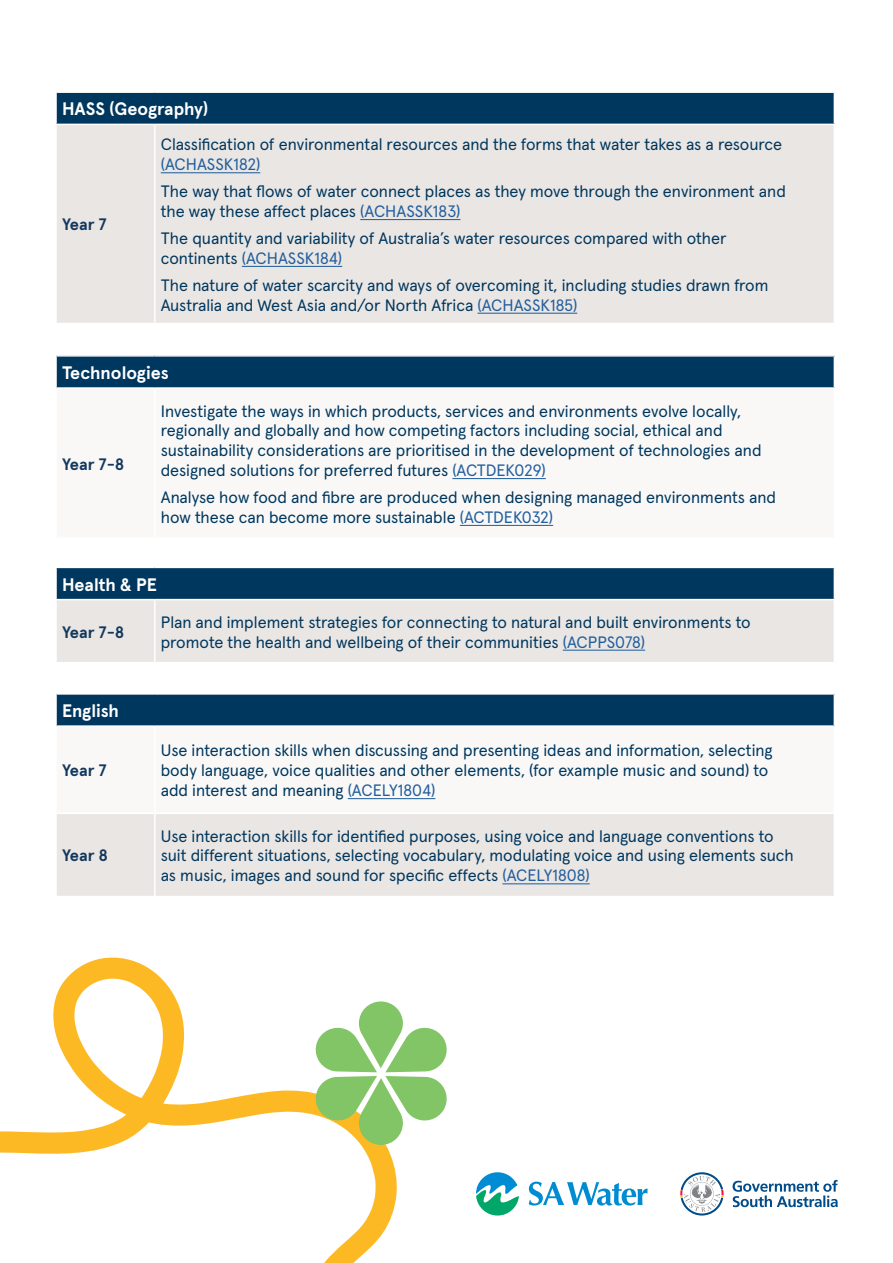
<style>
.page{position:relative;width:893px;height:1263px;background:#fff}
.page>*{position:absolute;margin:0;border:0;box-sizing:border-box;transform-origin:0 0}
.t1{font:700 18px "Apercu";color:#fff}
.t2{font:16.5px/19.8px "Apercu";color:#00375e}
.t3{font:700 16.5px "Apercu";letter-spacing:-.005em;color:#13385d}
.t4{font:16.5px "Apercu";color:#215e9e}
.s1{color:#215e9e}
</style>
<div class="page">
<div style="left:56px;top:92px;width:778px;height:32px;background:#00375e"></div>
<div style="left:57px;top:125px;width:777px;height:198px;background:#eae6e3"></div>
<hr style="left:55px;top:91px;width:100px;height:2px;background:#fff">
<hr style="left:55px;top:93px;width:2px;height:31px;background:#fff">
<hr style="left:155px;top:91px;width:680px;height:2px;background:#fff">
<hr style="left:154px;top:125px;width:2px;height:198px;background:#fff">
<hr style="left:161px;top:172px;width:99px;height:1px;background:#215e9e">
<hr style="left:360px;top:219px;width:100px;height:1px;background:#215e9e">
<hr style="left:242px;top:266px;width:100px;height:1px;background:#215e9e">
<hr style="left:477px;top:313px;width:100px;height:1px;background:#215e9e">
<div style="left:56px;top:356px;width:778px;height:32px;background:#00375e"></div>
<hr style="left:55px;top:355px;width:100px;height:2px;background:#fff">
<hr style="left:55px;top:357px;width:2px;height:30px;background:#fff">
<hr style="left:155px;top:355px;width:680px;height:2px;background:#fff">
<hr style="left:55px;top:387px;width:100px;height:2px;background:#fff">
<hr style="left:155px;top:387px;width:680px;height:2px;background:#fff">
<hr style="left:452px;top:478px;width:94px;height:1px;background:#215e9e">
<hr style="left:460px;top:525px;width:93px;height:1px;background:#215e9e">
<div style="left:56px;top:567px;width:778px;height:33px;background:#00375e"></div>
<div style="left:57px;top:600px;width:777px;height:62px;background:#eae6e3"></div>
<hr style="left:55px;top:567px;width:100px;height:1px;background:#fff">
<hr style="left:55px;top:568px;width:2px;height:31px;background:#fff">
<hr style="left:155px;top:567px;width:680px;height:1px;background:#fff">
<hr style="left:55px;top:599px;width:100px;height:1px;background:#fff">
<hr style="left:155px;top:599px;width:680px;height:1px;background:#fff">
<hr style="left:154px;top:600px;width:2px;height:62px;background:#fff">
<hr style="left:563px;top:650px;width:82px;height:1px;background:#215e9e">
<div style="left:56px;top:694px;width:778px;height:32px;background:#00375e"></div>
<div style="left:57px;top:814px;width:777px;height:82px;background:#eae6e3"></div>
<hr style="left:55px;top:693px;width:100px;height:2px;background:#fff">
<hr style="left:55px;top:695px;width:2px;height:30px;background:#fff">
<hr style="left:155px;top:693px;width:680px;height:2px;background:#fff">
<hr style="left:55px;top:725px;width:100px;height:2px;background:#fff">
<hr style="left:155px;top:725px;width:680px;height:2px;background:#fff">
<hr style="left:154px;top:814px;width:2px;height:82px;background:#fff">
<hr style="left:348px;top:798px;width:87px;height:1px;background:#215e9e">
<hr style="left:502px;top:883px;width:88px;height:1px;background:#215e9e">
<svg style="left:680px;top:1172px;width:44px;height:43px"></svg>
<svg style="left:733px;top:1180px;width:105px;height:27px"></svg>
<svg style="left:529px;top:1181px;width:119px;height:24px"></svg>
<svg style="left:476px;top:1172px;width:43px;height:43px"></svg>
<svg style="left:0;top:957px;width:397px;height:306px"></svg>
<svg style="left:313px;top:1001px;width:134px;height:144px"></svg>
<p class="t1" style="left:62px;top:95px;width:148px">HASS (Geography)</p>
<p class="t3" style="left:62px;top:212px;width:46px">Year 7</p>
<p class="t2" style="left:161px;top:133px;width:623px">Classification of environmental resources and the forms that water takes as a resource</p>
<p class="t4" style="left:161px;top:152px;width:101px">(ACHASSK182)</p>
<p class="t2" style="left:161px;top:180px;width:627px">The way that flows of water connect places as they move through the environment and the way these affect places <span class="s1">(ACHASSK183)</span></p>
<p class="t2" style="left:161px;top:227px;width:567px">The quantity and variability of Australia’s water resources compared with other continents <span class="s1">(ACHASSK184)</span></p>
<p class="t2" style="left:161px;top:273px;width:609px">The nature of water scarcity and ways of overcoming it, including studies drawn from<br>Australia and West Asia and/or North Africa <span class="s1">(ACHASSK185)</span></p>
<p class="t1" style="left:62px;top:359px;width:108px">Technologies</p>
<p class="t3" style="left:62px;top:451px;width:64px">Year 7-8</p>
<p class="t2" style="left:161px;top:399px;width:602px">Investigate the ways in which products, services and environments evolve locally, regionally and globally and how competing factors including social, ethical and sustainability considerations are prioritised in the development of technologies and designed solutions for preferred futures <span class="s1">(ACTDEK029)</span></p>
<p class="t2" style="left:161px;top:486px;width:617px">Analyse how food and fibre are produced when designing managed environments and how these can become more sustainable <span class="s1">(ACTDEK032)</span></p>
<p class="t1" style="left:62px;top:570px;width:97px">Health &amp; PE</p>
<p class="t3" style="left:62px;top:619px;width:64px">Year 7-8</p>
<p class="t2" style="left:161px;top:610px;width:591px">Plan and implement strategies for connecting to natural and built environments to promote the health and wellbeing of their communities <span class="s1">(ACPPS078)</span></p>
<p class="t1" style="left:62px;top:697px;width:59px">English</p>
<p class="t3" style="left:62px;top:757px;width:46px">Year 7</p>
<p class="t3" style="left:62px;top:843px;width:47px">Year 8</p>
<p class="t2" style="left:161px;top:739px;width:613px">Use interaction skills when discussing and presenting ideas and information, selecting body language, voice qualities and other elements, (for example music and sound) to add interest and meaning <span class="s1">(ACELY1804)</span></p>
<p class="t2" style="left:161px;top:824px;width:635px">Use interaction skills for identified purposes, using voice and language conventions to suit different situations, selecting vocabulary, modulating voice and using elements such as music, images and sound for specific effects <span class="s1">(ACELY1808)</span></p>
</div>
